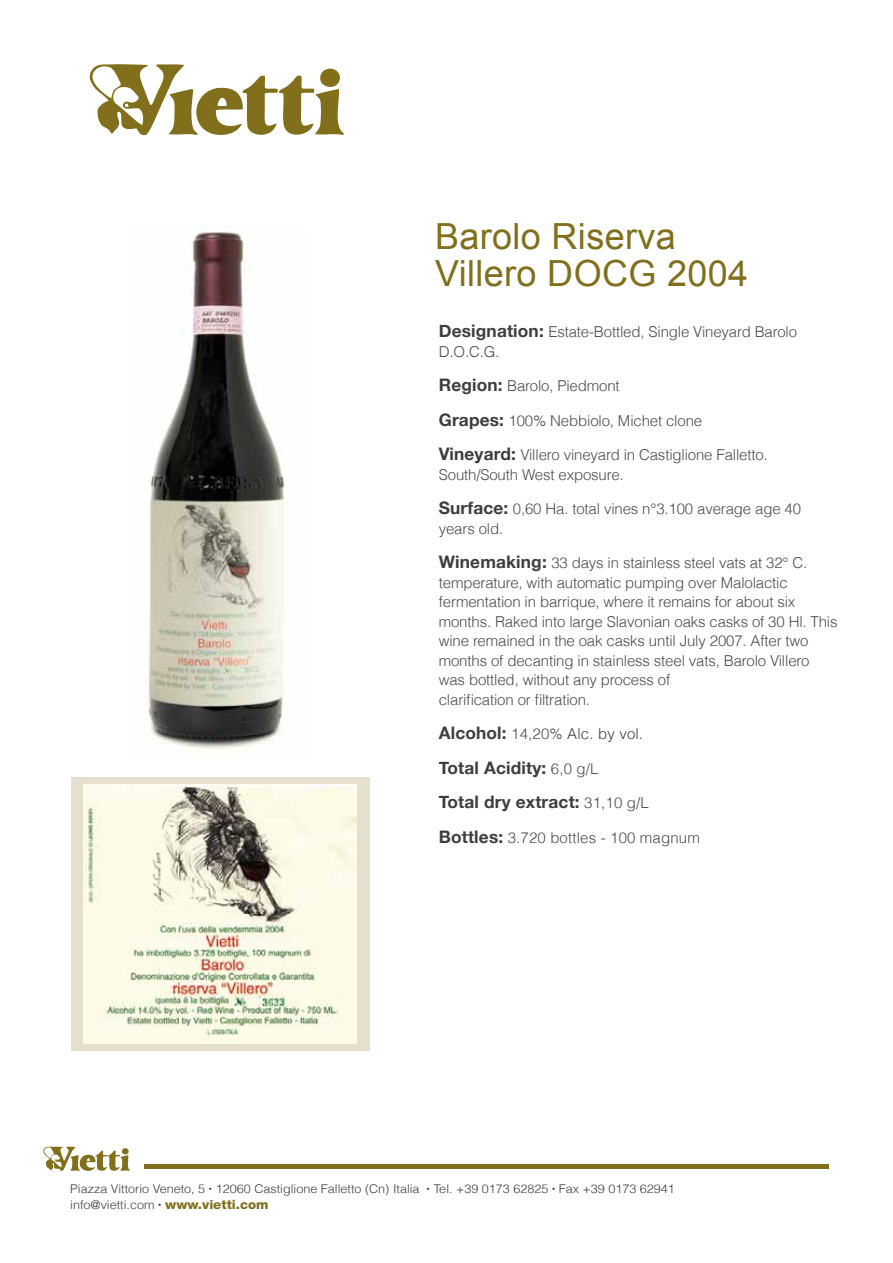
<style>
.page{position:relative;width:893px;height:1263px;background:#fff}
.page>*{position:absolute;margin:0;border:0;box-sizing:border-box;transform-origin:0 0}
.t1{font:36px/37.5px "Arial";letter-spacing:.01em;color:#816f1c}
.t2{font:700 17.25px/34.5px "Helvetica Neue";letter-spacing:.01em;color:#3e3d40}
.t3{font:300 15px/19.5px "Helvetica";letter-spacing:-.01em;color:#4b4b4d}
.t4{font:300 15px "Helvetica";letter-spacing:.01em;color:#4b4b4d}
.t5{font:300 15px "Helvetica";letter-spacing:.01em;color:#3e3d40}
.t6{font:300 12px/15.8px "Helvetica";color:#3e3d40;scale:1.05 1}
.s1{font-family:"Helvetica Neue";font-weight:700;font-size:17.25px;color:#3e3d40}
.s2{font-family:"Helvetica Neue";font-weight:700;font-size:17.25px}
.s3{color:#4b4b4d}
.s4{font-family:"Helvetica";font-weight:300;font-size:15px;color:#4b4b4d}
.s5{font-family:"Helvetica Neue";font-weight:800;font-size:12.75px;color:#816f1c}
</style>
<div class="page">
<svg style="left:89px;top:64px;width:255px;height:71px"></svg>
<svg style="left:43px;top:1146px;width:87px;height:25px"></svg>
<hr style="left:144px;top:1164px;width:684px;height:4px;background:#816f1c">
<div style="left:71px;top:777px;width:299px;height:274px;background:#e5dfce"></div>
<img style="left:148px;top:226px;width:137px;height:524px">
<img style="left:83px;top:784px;width:274px;height:259px">
<h1 class="t1" style="left:435px;top:218px;width:315px">Barolo Riserva<br>Villero DOCG 2004</h1>
<p class="t3" style="left:439px;top:321px;width:360px"><span class="s1">Designation:</span> Estate-Bottled, Single Vineyard Barolo<br>D.O.C.G.</p>
<p class="t3" style="left:439px;top:375px;width:182px"><span class="s1">Region:</span> Barolo, Piedmont</p>
<p class="t3" style="left:439px;top:410px;width:265px"><span class="s1">Grapes:</span> 100% Nebbiolo, Michet clone</p>
<p class="t3" style="left:439px;top:444px;width:331px"><span class="s1">Vineyard:</span> Villero vineyard in Castiglione Falletto.<br>South/South West exposure.</p>
<p class="t3" style="left:439px;top:498px;width:364px"><span class="s1">Surface:</span> 0,60 Ha. total vines n°3.100 average age 40 years old.</p>
<p class="t3" style="left:439px;top:552px;width:400px"><span class="s1">Winemaking:</span> 33 days in stainless steel vats at 32° C. temperature, with automatic pumping over Malolactic fermentation in barrique, where it remains for about six months. Raked into large Slavonian oaks casks of 30 Hl. This wine remained in the oak casks until July 2007. After two months of decanting in stainless steel vats, Barolo Villero was bottled, without any process of<br>clarification or filtration.</p>
<p class="t5" style="left:439px;top:722px;width:206px"><span class="s2">Alcohol:</span> <span class="s3">14,20%</span> Alc. by vol.</p>
<p class="t2" style="left:439px;top:749px;width:211px">Total Acidity: <span class="s4">6,0 g/L<br></span>Total dry extract: <span class="s4">31,10 g/L</span></p>
<p class="t4" style="left:439px;top:825px;width:263px"><span class="s1">Bottles:</span> 3.720 bottles - 100 magnum</p>
<p class="t6" style="left:70px;top:1180px;width:577px">Piazza Vittorio Veneto, 5 <sup>•</sup> 12060 Castiglione Falletto (Cn) Italia <sup>•</sup> Tel. +39 0173 62825 <sup>•</sup> Fax +39 0173 62941 info@vietti.com <sup>•</sup> <span class="s5">www.vietti.com</span></p>
</div>
